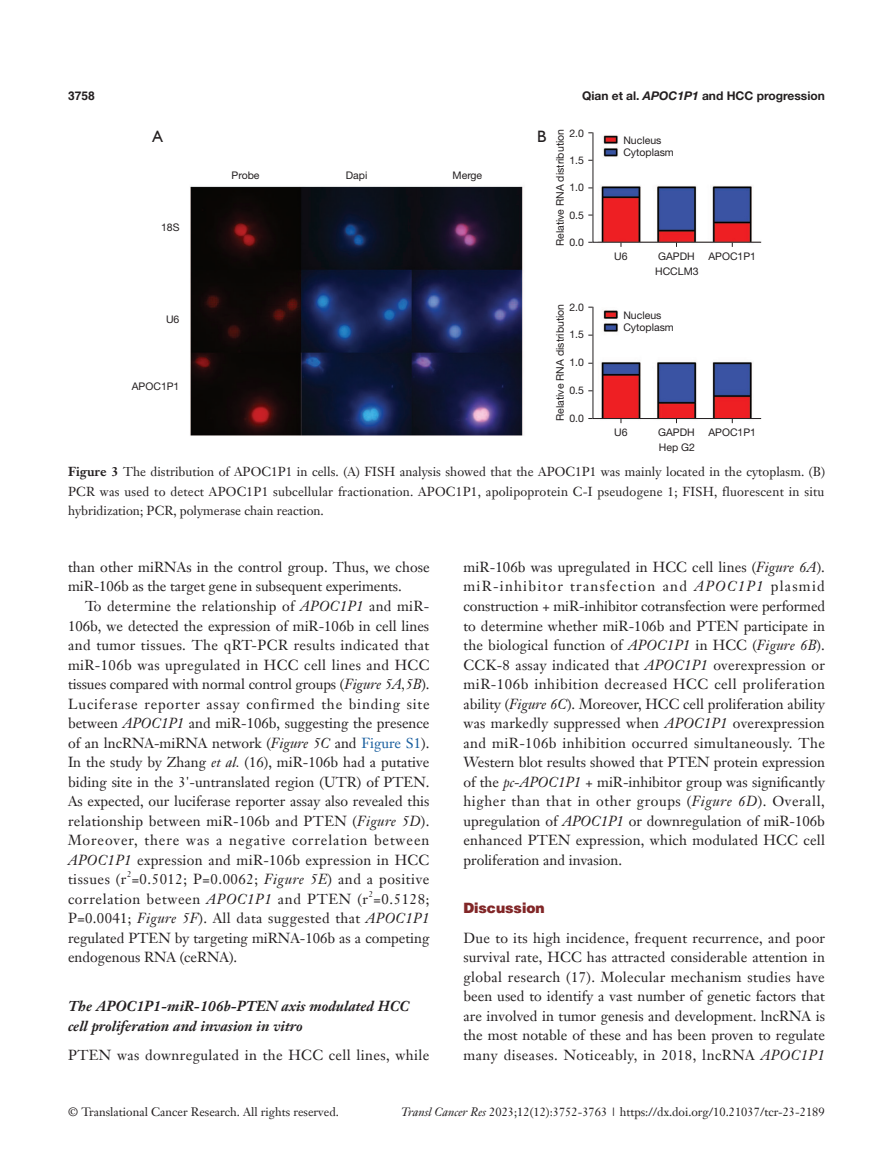
<style>
.page{position:relative;width:893px;height:1170px;background:#fff}
.page>*{position:absolute;margin:0;border:0;box-sizing:border-box;transform-origin:0 0}
.t1{font:16.5px "Humanist 521 BT";color:#231f20}
.t2{font:14.25px/19.5px "Janson Text LT";letter-spacing:.015em;color:#231f20;text-align:justify}
.t3{font:14.25px/19.5px "Janson Text LT";letter-spacing:-.005em;color:#231f20}
._2ji-6_5{font:italic 700 14.25px/19.5px "Janson Text LT";color:#231f20}
.t4{font:14.25px "Janson Text LT";letter-spacing:.045em;color:#231f20}
._1ji-6_5{font:900 14.25px "Helvetica";color:#812627}
.t5{font:12.75px/19.5px "Janson Text LT";color:#231f20;text-align:justify}
.t6{font:12px "Janson Text LT";color:#231f20}
.t7{font:700 12px "Helvetica Neue LT Pro";color:#231f20}
.t8{font:700 12px "Helvetica";color:#231f20}
.t9{font:10.5px "Helvetica Neue LT Pro";color:#231f20}
.t10{font:8.25px "Janson Text LT";color:#231f20}
.s1{font-style:italic}
.s2{font-weight:700}
.s3{color:#175d9e}
</style>
<div class="page">
<img style="left:190px;top:186px;width:543px;height:250px">
<svg style="left:588px;top:132px;width:174px;height:115px"></svg>
<svg style="left:588px;top:306px;width:174px;height:117px"></svg>
<p class="t8" style="left:68px;top:88px;width:28px">3758</p>
<p class="t7" style="left:582px;top:88px;width:244px">Qian et al. <span class="s1">APOC1P1</span> and HCC progression</p>
<p class="t1" style="left:152px;top:126px;width:12px">A</p>
<p class="t1" style="left:537px;top:126px;width:11px">B</p>
<p class="t9" style="left:161px;top:221px;width:20px">18S</p>
<p class="t9" style="left:232px;top:169px;width:30px">Probe</p>
<p class="t9" style="left:346px;top:169px;width:23px">Dapi</p>
<p class="t9" style="left:453px;top:169px;width:31px">Merge</p>
<p class="t9" style="left:569px;top:126px;width:16px">2.0</p>
<p class="t9" style="left:569px;top:154px;width:16px">1.5</p>
<p class="t9" style="left:569px;top:181px;width:16px">1.0</p>
<p class="t9" style="left:569px;top:208px;width:16px">0.5</p>
<p class="t9" style="left:569px;top:236px;width:16px">0.0</p>
<p class="t9" style="left:553px;top:246px;width:119px;rotate:-90deg">Relative RNA distribution</p>
<p class="t9" style="left:166px;top:312px;width:15px">U6</p>
<p class="t9" style="left:132px;top:380px;width:49px">APOC1P1</p>
<p class="t9" style="left:569px;top:300px;width:16px">2.0</p>
<p class="t9" style="left:569px;top:328px;width:16px">1.5</p>
<p class="t9" style="left:569px;top:356px;width:16px">1.0</p>
<p class="t9" style="left:569px;top:383px;width:16px">0.5</p>
<p class="t9" style="left:569px;top:411px;width:16px">0.0</p>
<p class="t9" style="left:553px;top:421px;width:119px;rotate:-90deg">Relative RNA distribution</p>
<p class="t9" style="left:623px;top:133px;width:40px">Nucleus</p>
<p class="t9" style="left:623px;top:146px;width:52px">Cytoplasm</p>
<p class="t9" style="left:614px;top:250px;width:15px">U6</p>
<p class="t9" style="left:658px;top:250px;width:38px">GAPDH</p>
<p class="t9" style="left:655px;top:265px;width:45px">HCCLM3</p>
<p class="t9" style="left:708px;top:250px;width:49px">APOC1P1</p>
<p class="t9" style="left:623px;top:308px;width:40px">Nucleus</p>
<p class="t9" style="left:623px;top:321px;width:52px">Cytoplasm</p>
<p class="t9" style="left:614px;top:426px;width:15px">U6</p>
<p class="t9" style="left:658px;top:426px;width:38px">GAPDH</p>
<p class="t9" style="left:659px;top:441px;width:38px">Hep G2</p>
<p class="t9" style="left:708px;top:426px;width:49px">APOC1P1</p>
<p class="t5" style="left:68px;top:462px;width:759px"><span class="s2">Figure 3</span> The distribution of APOC1P1 in cells. (A) FISH analysis showed that the APOC1P1 was mainly located in the cytoplasm. (B)<br>PCR was used to detect APOC1P1 subcellular fractionation. APOC1P1, apolipoprotein C-I pseudogene 1; FISH, fluorescent in situ hybridization; PCR, polymerase chain reaction.</p>
<p class="t3" style="left:68px;top:557px;width:363px">than other miRNAs in the control group. Thus, we chose miR-106b as the target gene in subsequent experiments.</p>
<p class="t2" style="left:68px;top:596px;width:363px;text-indent:17px">To determine the relationship of <span class="s1">APOC1P1</span> and miR-106b, we detected the expression of miR-106b in cell lines and tumor tissues. The qRT-PCR results indicated that miR-106b was upregulated in HCC cell lines and HCC tissues compared with normal control groups (<span class="s1">Figure 5A,5B</span>).<br>Luciferase reporter assay confirmed the binding site between <span class="s1">APOC1P1</span> and miR-106b, suggesting the presence of an lncRNA-miRNA network (<span class="s1">Figure 5C</span> and <span class="s3">Figure S1</span>).<br>In the study by Zhang <span class="s1">et al.</span> (16), miR-106b had a putative biding site in the 3'-untranslated region (UTR) of PTEN.<br>As expected, our luciferase reporter assay also revealed this relationship between miR-106b and PTEN (<span class="s1">Figure 5D</span>).<br>Moreover, there was a negative correlation between <span class="s1">APOC1P1</span> expression and miR-106b expression in HCC tissues (r =0.5012; P=0.0062; <span class="s1">Figure 5E</span>) and a positive</p>
<p class="t10" style="left:127px;top:869px;width:6px">2</p>
<p class="t4" style="left:68px;top:889px;width:363px">correlation between <span class="s1">APOC1P1</span> and PTEN (r =0.5128;</p>
<p class="t10" style="left:369px;top:888px;width:6px">2</p>
<p class="t2" style="left:68px;top:908px;width:363px">P=0.0041; <span class="s1">Figure 5F</span>). All data suggested that <span class="s1">APOC1P1 </span>regulated PTEN by targeting miRNA-106b as a competing endogenous RNA (ceRNA).</p>
<p class="_2ji-6_5" style="left:68px;top:996px;width:343px">The APOC1P1-miR-106b-PTEN axis modulated HCC cell proliferation and invasion in vitro</p>
<p class="t2" style="left:68px;top:1044px;width:363px">PTEN was downregulated in the HCC cell lines, while</p>
<p class="t2" style="left:463px;top:557px;width:363px">miR-106b was upregulated in HCC cell lines (<span class="s1">Figure 6A</span>). miR-inhibitor transfection and <span class="s1">APOC1P1</span> plasmid construction + miR-inhibitor cotransfection were performed to determine whether miR-106b and PTEN participate in the biological function of <span class="s1">APOC1P1</span> in HCC (<span class="s1">Figure 6B</span>).<br>CCK-8 assay indicated that <span class="s1">APOC1P1</span> overexpression or miR-106b inhibition decreased HCC cell proliferation ability (<span class="s1">Figure 6C</span>). Moreover, HCC cell proliferation ability was markedly suppressed when <span class="s1">APOC1P1</span> overexpression and miR-106b inhibition occurred simultaneously. The Western blot results showed that PTEN protein expression of the <span class="s1">pc</span>-<span class="s1">APOC1P1</span> + miR-inhibitor group was significantly higher than that in other groups (<span class="s1">Figure 6D</span>). Overall, upregulation of <span class="s1">APOC1P1</span> or downregulation of miR-106b enhanced PTEN expression, which modulated HCC cell proliferation and invasion.</p>
<p class="_1ji-6_5" style="left:463px;top:899px;width:83px">Discussion</p>
<p class="t2" style="left:463px;top:927px;width:363px">Due to its high incidence, frequent recurrence, and poor survival rate, HCC has attracted considerable attention in global research (17). Molecular mechanism studies have been used to identify a vast number of genetic factors that are involved in tumor genesis and development. lncRNA is the most notable of these and has been proven to regulate many diseases. Noticeably, in 2018, lncRNA <span class="s1">APOC1P1</span></p>
<p class="t6" style="left:68px;top:1104px;width:272px">© Translational Cancer Research. All rights reserved.</p>
<p class="t6" style="left:401px;top:1104px;width:425px"><span class="s1">Transl Cancer Res</span> 2023;12(12):3752-3763 | https://dx.doi.org/10.21037/tcr-23-2189</p>
</div>
